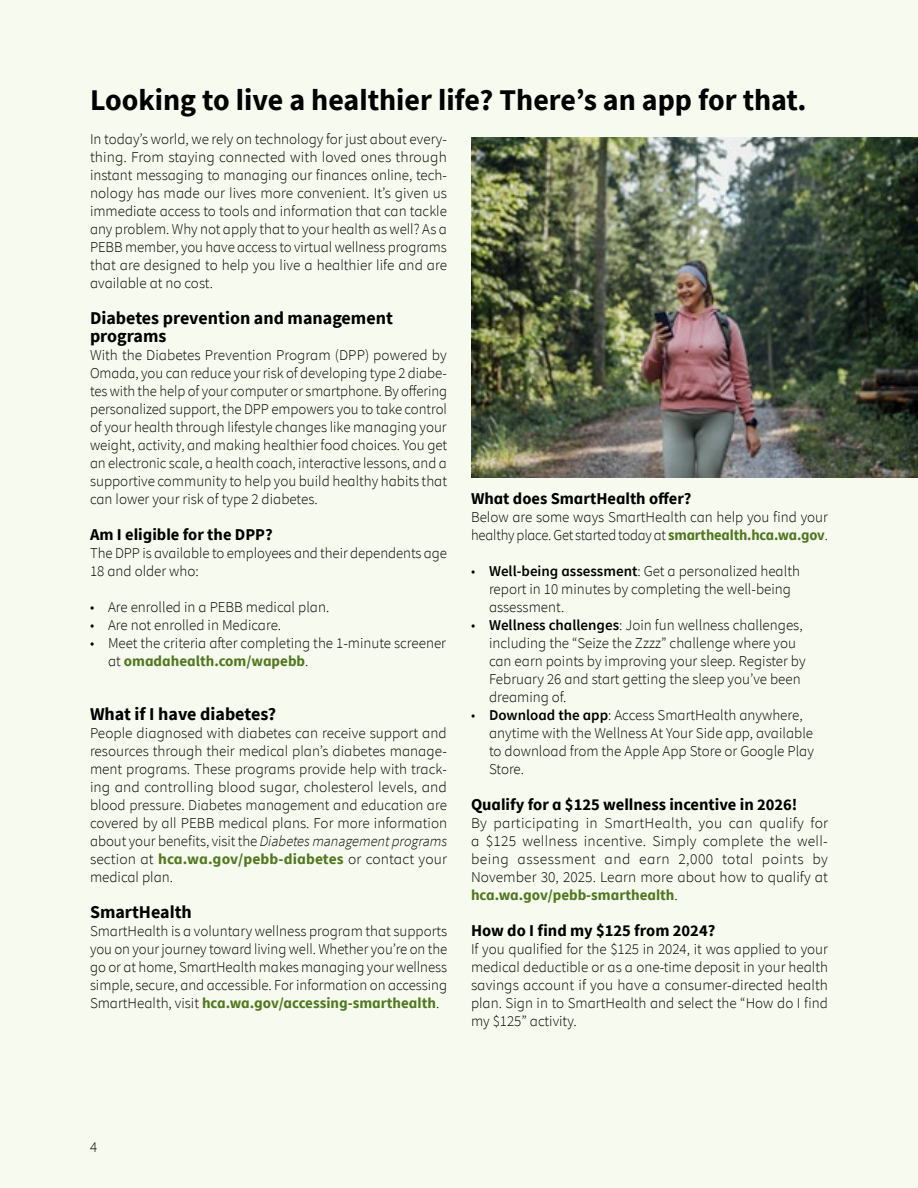
<style>
.page{position:relative;width:918px;height:1188px;background:#f7fbef}
.page>*{position:absolute;margin:0;border:0;box-sizing:border-box;transform-origin:0 0}
.t1{font:700 30px "Source Sans Pro";color:#000}
.t2{font:700 18px/18px "Source Sans Pro";color:#000}
.t3{font:700 16.5px "Source Sans Pro";color:#000}
.t4{font:300 15px/18px "Source Sans Pro";color:#000;text-align:justify}
.s1{font-weight:700;color:#517720}
.s2{font-style:italic}
.s3{font-weight:600}
</style>
<div class="page">
<img style="left:471px;top:137px;width:447px;height:341px">
<h1 class="t1" style="left:90px;top:79px;width:718px">Looking to live a healthier life? There’s an app for that.</h1>
<p class="t4" style="left:90px;top:130px;width:359px">In today’s world, we rely on technology for just about every&shy;thing. From staying connected with loved ones through instant messaging to managing our finances online, tech&shy;nology has made our lives more convenient. It’s given us immediate access to tools and information that can tackle any problem. Why not apply that to your health as well? As a PEBB member, you have access to virtual wellness programs that are designed to help you live a healthier life and are available at no cost.</p>
<h2 class="t2" style="left:90px;top:309px;width:304px">Diabetes prevention and management programs</h2>
<p class="t4" style="left:90px;top:346px;width:359px">With the Diabetes Prevention Program (DPP) powered by Omada, you can reduce your risk of developing type 2 diabe&shy;tes with the help of your computer or smartphone. By offering personalized support, the DPP empowers you to take control of your health through lifestyle changes like managing your weight, activity, and making healthier food choices. You get an electronic scale, a health coach, interactive lessons, and a supportive community to help you build healthy habits that can lower your risk of type 2 diabetes.</p>
<h3 class="t3" style="left:90px;top:523px;width:184px">Am I eligible for the DPP?</h3>
<p class="t4" style="left:90px;top:544px;width:359px">The DPP is available to employees and their dependents age<br>18 and older who:</p>
<p class="t4" style="left:90px;top:598px;width:241px">• Are enrolled in a PEBB medical plan.</p>
<p class="t4" style="left:90px;top:616px;width:193px">• Are not enrolled in Medicare.</p>
<p class="t4" style="left:108px;top:634px;width:340px;text-indent:-18px">• Meet the criteria after completing the 1-minute screener at <span class="s1">omadahealth.com/wapebb</span>.</p>
<h2 class="t2" style="left:90px;top:705px;width:188px">What if I have diabetes?</h2>
<p class="t4" style="left:90px;top:724px;width:359px">People diagnosed with diabetes can receive support and resources through their medical plan’s diabetes manage&shy;ment programs. These programs provide help with track&shy;ing and controlling blood sugar, cholesterol levels, and blood pressure. Diabetes management and education are covered by all PEBB medical plans. For more information about your benefits, visit the <span class="s2">Diabetes management programs </span>section at <span class="s1">hca.wa.gov/pebb-diabetes</span> or contact your medical plan.</p>
<h2 class="t2" style="left:90px;top:903px;width:103px">SmartHealth</h2>
<p class="t4" style="left:90px;top:922px;width:359px">SmartHealth is a voluntary wellness program that supports you on your journey toward living well. Whether you’re on the go or at home, SmartHealth makes managing your wellness simple, secure, and accessible. For information on accessing SmartHealth, visit <span class="s1">hca.wa.gov/accessing-smarthealth</span>.</p>
<h3 class="t3" style="left:471px;top:487px;width:222px">What does SmartHealth offer?</h3>
<p class="t4" style="left:471px;top:508px;width:359px">Below are some ways SmartHealth can help you find your healthy place. Get started today at <span class="s1">smarthealth.hca.wa.gov</span>.</p>
<p class="t4" style="left:489px;top:562px;width:312px;text-align:left;text-indent:-18px">• <span class="s3">Well-being assessment</span>: Get a personalized health report in 10 minutes by completing the well-being assessment.</p>
<p class="t4" style="left:489px;top:616px;width:318px;text-align:left;text-indent:-18px">• <span class="s3">Wellness challenges</span>: Join fun wellness challenges, including the “Seize the Zzzz” challenge where you can earn points by improving your sleep. Register by February 26 and start getting the sleep you’ve been dreaming of.</p>
<p class="t4" style="left:489px;top:706px;width:326px;text-align:left;text-indent:-18px">• <span class="s3">Download the app</span>: Access SmartHealth anywhere, anytime with the Wellness At Your Side app, available to download from the Apple App Store or Google Play Store.</p>
<h3 class="t3" style="left:471px;top:793px;width:328px">Qualify for a $125 wellness incentive in 2026!</h3>
<p class="t4" style="left:471px;top:814px;width:359px">By participating in SmartHealth, you can qualify for a $125 wellness incentive. Simply complete the well&shy;being assessment and earn 2,000 total points by November 30, 2025. Learn more about how to qualify at <span class="s1">hca.wa.gov/pebb-smarthealth</span>.</p>
<h3 class="t3" style="left:471px;top:919px;width:246px">How do I find my $125 from 2024?</h3>
<p class="t4" style="left:471px;top:940px;width:359px">If you qualified for the $125 in 2024, it was applied to your medical deductible or as a one-time deposit in your health savings account if you have a consumer-directed health plan. Sign in to SmartHealth and select the “How do I find my $125” activity.</p>
<p class="t4" style="left:90px;top:1138px;width:9px">4</p>
</div>
